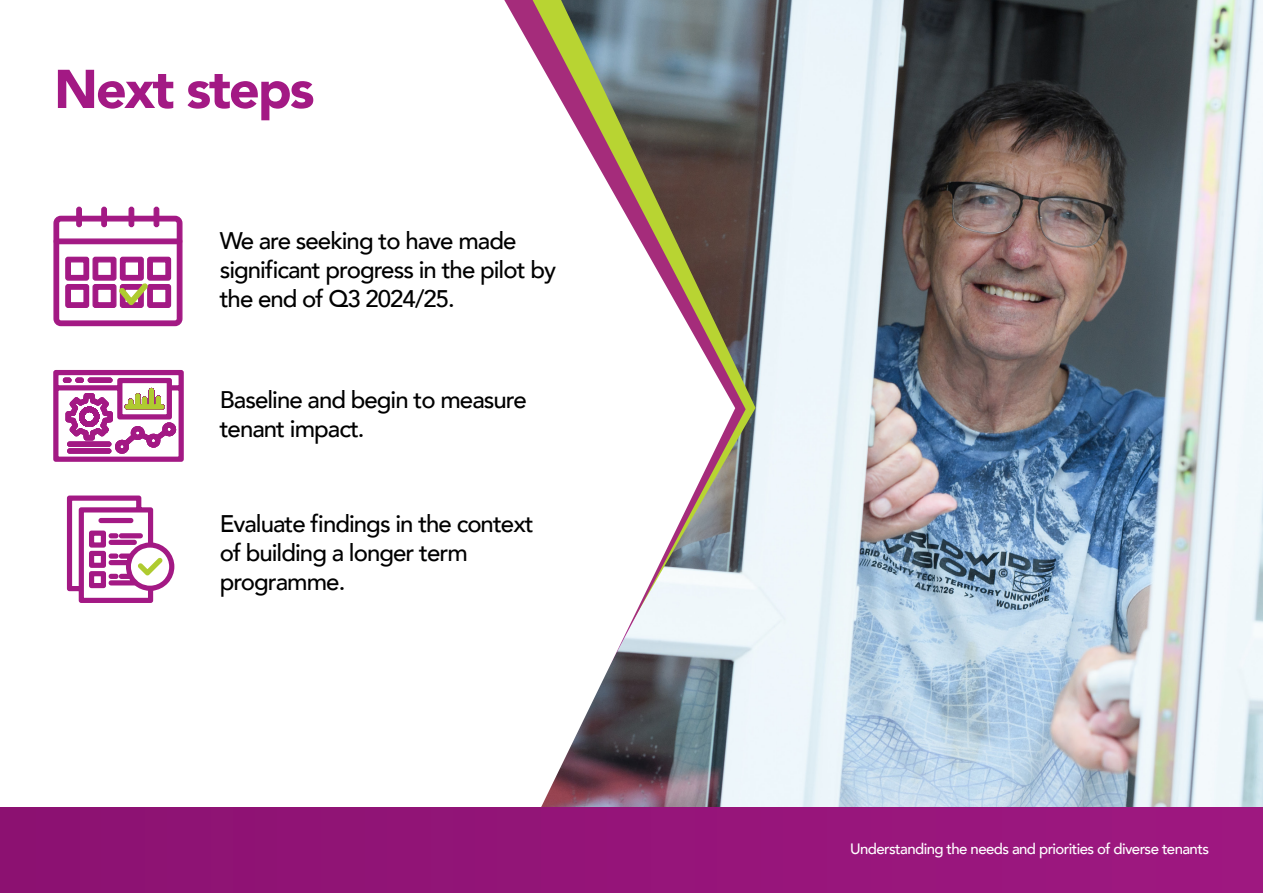
<style>
.page{position:relative;width:1263px;height:893px;background:#fff}
.page>*{position:absolute;margin:0;border:0;box-sizing:border-box;transform-origin:0 0}
.t1{font:900 54px "Avenir";letter-spacing:-.04em;color:#a31984}
.t2{font:500 24px/28.8px "Avenir";letter-spacing:-.04em;color:#000}
.t3{font:500 15px "Avenir";letter-spacing:-.04em;color:#fff}
</style>
<div class="page">
<img style="left:755px;top:0;width:508px;height:807px">
<svg style="left:76px;top:0;width:659px;height:807px"></svg>
<div style="left:0;top:807px;width:1263px;height:86px;background:#951579"></div>
<hr style="left:102px;top:207px;width:4px;height:20px;background:#a31984;border-radius:2px">
<div style="left:101px;top:207px;width:6px;height:20px;border:1px solid #a31984;border-radius:2px"></div>
<hr style="left:77px;top:207px;width:4px;height:20px;background:#a31984;border-radius:2px">
<div style="left:76px;top:207px;width:6px;height:20px;border:1px solid #a31984;border-radius:2px"></div>
<div style="left:129px;top:207px;width:5px;height:20px;background:#a31984;border-radius:2px"></div>
<div style="left:129px;top:207px;width:5px;height:20px;border:1px solid #a31984;border-radius:2px"></div>
<div style="left:154px;top:207px;width:5px;height:20px;background:#a31984;border-radius:2px"></div>
<div style="left:154px;top:207px;width:5px;height:20px;border:1px solid #a31984;border-radius:2px"></div>
<svg style="left:53px;top:215px;width:130px;height:112px"></svg>
<svg style="left:53px;top:369px;width:132px;height:94px"></svg>
<svg style="left:66px;top:494px;width:109px;height:110px"></svg>
<p class="t1" style="left:54px;top:43px;width:262px">Next steps</p>
<p class="t2" style="left:220px;top:225px;width:338px">We are seeking to have made significant progress in the pilot by the end of Q3 2024/25.</p>
<p class="t2" style="left:220px;top:384px;width:309px">Baseline and begin to measure tenant impact.</p>
<p class="t2" style="left:220px;top:508px;width:315px">Evaluate findings in the context of building a longer term programme.</p>
<p class="t3" style="left:850px;top:836px;width:360px">Understanding the needs and priorities of diverse tenants</p>
</div>
